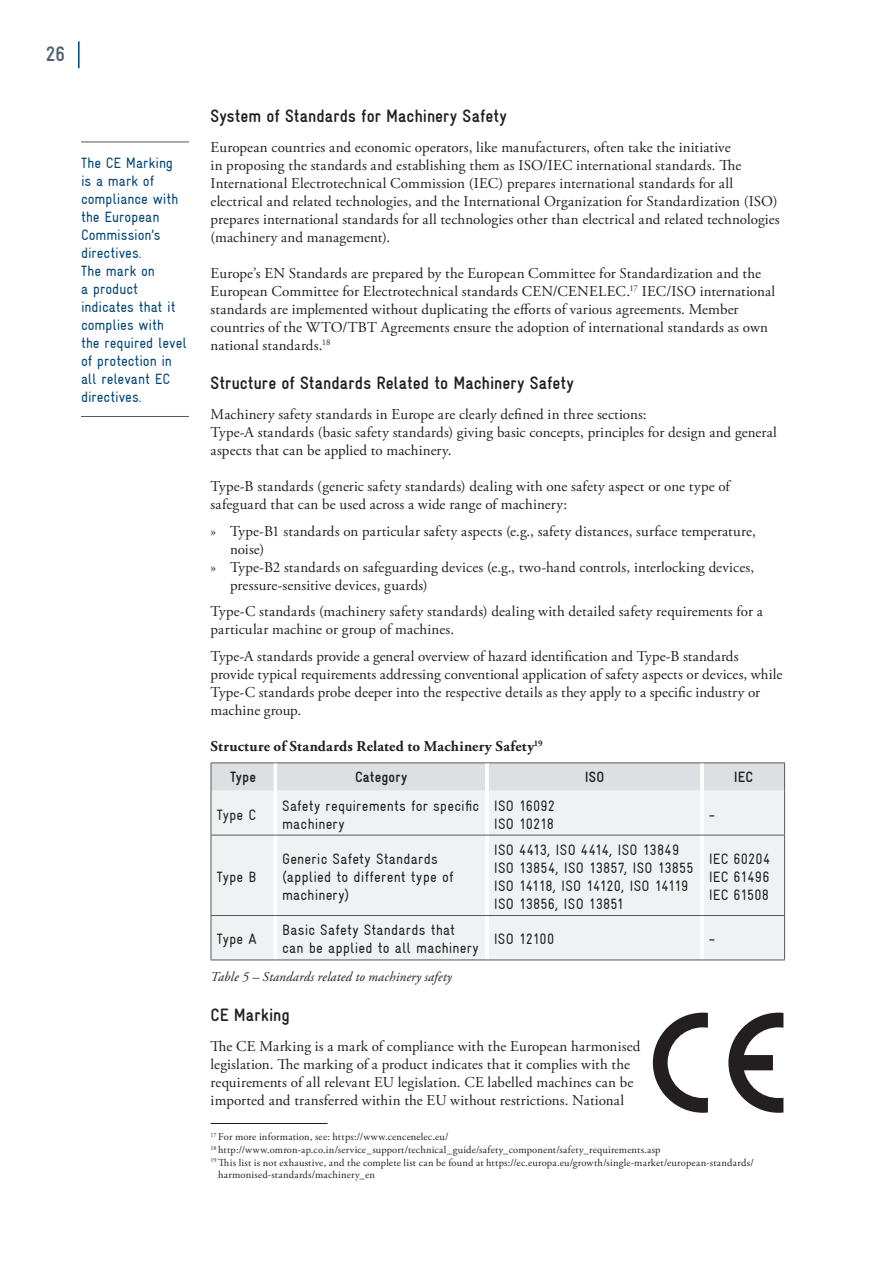
<style>
.page{position:relative;width:893px;height:1263px;background:#fff}
.page>*{position:absolute;margin:0;border:0;box-sizing:border-box;transform-origin:0 0}
.t1{font:700 21px "Gravur Condensed";color:#4d636e}
.t2{font:700 18px "Gravur Condensed";color:#231f20}
.t3{font:15px/18px "Adobe Garamond Pro";letter-spacing:.01em;color:#231f20}
.t4{font:condensed 15px/18px "Gravur";letter-spacing:.01em;color:#231f20}
.t5{font:condensed 15px/18px "Gravur";letter-spacing:-.005em;color:#004578}
.t6{font:700 15px "Adobe Garamond Pro";letter-spacing:.015em;color:#231f20}
.t7{font:700 15px "Gravur Condensed";letter-spacing:.01em;color:#231f20}
.t8{font:italic 13.5px "Adobe Garamond Pro";letter-spacing:.015em;color:#231f20}
.t9{font:10.5px "Adobe Garamond Pro";letter-spacing:.02em;color:#231f20}
</style>
<div class="page">
<hr style="left:78px;top:41px;width:2px;height:27px;background:#004578">
<div style="left:212px;top:791px;width:572px;height:124px;background:#eff2f3"></div>
<div style="left:212px;top:916px;width:572px;height:43px;background:#eff2f3"></div>
<hr style="left:274px;top:791px;width:3px;height:44px;background:#fff">
<hr style="left:485px;top:791px;width:3px;height:44px;background:#fff">
<hr style="left:700px;top:791px;width:4px;height:44px;background:#fff">
<hr style="left:274px;top:835px;width:3px;height:80px;background:#fff">
<hr style="left:485px;top:835px;width:3px;height:80px;background:#fff">
<hr style="left:700px;top:835px;width:4px;height:80px;background:#fff">
<hr style="left:274px;top:916px;width:3px;height:43px;background:#fff">
<hr style="left:485px;top:916px;width:3px;height:43px;background:#fff">
<hr style="left:700px;top:916px;width:4px;height:43px;background:#fff">
<hr style="left:488px;top:791px;width:1px;height:44px;background:#fff">
<hr style="left:488px;top:835px;width:1px;height:80px;background:#fff">
<hr style="left:488px;top:916px;width:1px;height:43px;background:#fff">
<hr style="left:211px;top:762px;width:64px;height:1px;background:#57585a">
<hr style="left:275px;top:762px;width:212px;height:1px;background:#57585a">
<hr style="left:487px;top:762px;width:215px;height:1px;background:#57585a">
<hr style="left:702px;top:762px;width:83px;height:1px;background:#57585a">
<hr style="left:211px;top:791px;width:1px;height:44px;background:#57585a">
<hr style="left:784px;top:791px;width:1px;height:44px;background:#57585a">
<hr style="left:211px;top:835px;width:64px;height:1px;background:#57585a">
<hr style="left:211px;top:835px;width:1px;height:80px;background:#57585a">
<hr style="left:275px;top:835px;width:212px;height:1px;background:#57585a">
<hr style="left:487px;top:835px;width:215px;height:1px;background:#57585a">
<hr style="left:702px;top:835px;width:83px;height:1px;background:#57585a">
<hr style="left:784px;top:835px;width:1px;height:80px;background:#57585a">
<hr style="left:211px;top:915px;width:64px;height:1px;background:#57585a">
<hr style="left:211px;top:916px;width:1px;height:43px;background:#57585a">
<hr style="left:275px;top:915px;width:212px;height:1px;background:#57585a">
<hr style="left:487px;top:915px;width:215px;height:1px;background:#57585a">
<hr style="left:702px;top:915px;width:83px;height:1px;background:#57585a">
<hr style="left:784px;top:916px;width:1px;height:43px;background:#57585a">
<hr style="left:211px;top:959px;width:64px;height:1px;background:#57585a">
<hr style="left:275px;top:959px;width:212px;height:1px;background:#57585a">
<hr style="left:487px;top:959px;width:215px;height:1px;background:#57585a">
<hr style="left:702px;top:959px;width:83px;height:1px;background:#57585a">
<svg style="left:211px;top:763px;width:574px;height:28px;background:#dbdee1"></svg>
<hr style="left:81px;top:142px;width:108px;height:1px;background:#57585a">
<hr style="left:81px;top:416px;width:108px;height:1px;background:#57585a">
<svg style="left:653px;top:1013px;width:55px;height:100px"></svg>
<svg style="left:728px;top:1013px;width:55px;height:100px"></svg>
<hr style="left:211px;top:1123px;width:117px;height:1px;background:#231f20">
<h1 class="t1" style="left:46px;top:42px;width:21px">26</h1>
<p class="t5" style="left:81px;top:153px;width:107px">The CE Marking is a mark of compliance with the European<br>Commission’s directives.<br>The mark on<br>a product indicates that it complies with<br>the required level of protection in all relevant EC directives.</p>
<p class="t2" style="left:211px;top:105px;width:298px">System of Standards for Machinery Safety</p>
<p class="t3" style="left:211px;top:138px;width:571px">European countries and economic operators, like manufacturers, often take the initiative<br>in proposing the standards and establishing them as ISO/IEC international standards. The International Electrotechnical Commission (IEC) prepares international standards for all electrical and related technologies, and the International Organization for Standardization (ISO) prepares international standards for all technologies other than electrical and related technologies (machinery and management).</p>
<p class="t3" style="left:211px;top:264px;width:566px">Europe’s EN Standards are prepared by the European Committee for Standardization and the European Committee for Electrotechnical standards CEN/CENELEC.<sup>17</sup> IEC/ISO international standards are implemented without duplicating the efforts of various agreements. Member countries of the WTO/TBT Agreements ensure the adoption of international standards as own national standards.<sup>18</sup></p>
<p class="t2" style="left:211px;top:373px;width:365px">Structure of Standards Related to Machinery Safety</p>
<p class="t3" style="left:211px;top:406px;width:568px">Machinery safety standards in Europe are clearly defined in three sections:<br>Type-A standards (basic safety standards) giving basic concepts, principles for design and general aspects that can be applied to machinery.</p>
<p class="t3" style="left:211px;top:478px;width:521px">Type-B standards (generic safety standards) dealing with one safety aspect or one type of safeguard that can be used across a wide range of machinery:</p>
<p class="t3" style="left:211px;top:523px;width:547px">» Type-B1 standards on particular safety aspects (e.g., safety distances, surface temperature,</p>
<p class="t3" style="left:230px;top:541px;width:36px">noise)</p>
<p class="t3" style="left:211px;top:559px;width:545px">» Type-B2 standards on safeguarding devices (e.g., two-hand controls, interlocking devices,</p>
<p class="t3" style="left:230px;top:577px;width:199px">pressure-sensitive devices, guards)</p>
<p class="t3" style="left:211px;top:603px;width:554px">Type-C standards (machinery safety standards) dealing with detailed safety requirements for a particular machine or group of machines.</p>
<p class="t3" style="left:211px;top:648px;width:573px">Type-A standards provide a general overview of hazard identification and Type-B standards provide typical requirements addressing conventional application of safety aspects or devices, while Type-C standards probe deeper into the respective details as they apply to a specific industry or machine group.</p>
<p class="t6" style="left:211px;top:738px;width:334px">Structure of Standards Related to Machinery Safety<sup>19</sup></p>
<p class="t7" style="left:230px;top:769px;width:27px">Type</p>
<p class="t7" style="left:355px;top:769px;width:54px">Category</p>
<p class="t7" style="left:585px;top:769px;width:21px">ISO</p>
<p class="t7" style="left:734px;top:769px;width:21px">IEC</p>
<p class="t4" style="left:217px;top:805px;width:41px">Type C</p>
<p class="t4" style="left:282px;top:796px;width:199px">Safety requirements for specific machinery</p>
<p class="t4" style="left:494px;top:796px;width:63px">ISO 16092<br>ISO 10218</p>
<p class="t4" style="left:709px;top:805px;width:8px">-</p>
<p class="t4" style="left:217px;top:868px;width:41px">Type B</p>
<p class="t4" style="left:282px;top:850px;width:173px">Generic Safety Standards (applied to different type of machinery)</p>
<p class="t4" style="left:494px;top:841px;width:202px">ISO 4413, ISO 4414, ISO 13849<br>ISO 13854, ISO 13857, ISO 13855<br>ISO 14118, ISO 14120, ISO 14119<br>ISO 13856, ISO 13851</p>
<p class="t4" style="left:709px;top:850px;width:63px;text-align:justify">IEC 60204<br>IEC 61496<br>IEC 61508</p>
<p class="t4" style="left:217px;top:930px;width:41px">Type A</p>
<p class="t4" style="left:282px;top:921px;width:198px">Basic Safety Standards that can be applied to all machinery</p>
<p class="t4" style="left:494px;top:930px;width:62px">ISO 12100</p>
<p class="t4" style="left:709px;top:930px;width:8px">-</p>
<p class="t8" style="left:211px;top:968px;width:243px">Table 5 – Standards related to machinery safety</p>
<p class="t2" style="left:211px;top:1004px;width:81px">CE Marking</p>
<p class="t3" style="left:211px;top:1037px;width:431px">The CE Marking is a mark of compliance with the European harmonised legislation. The marking of a product indicates that it complies with the requirements of all relevant EU legislation. CE labelled machines can be imported and transferred within the EU without restrictions. National</p>
<p class="t9" style="left:211px;top:1131px;width:239px"><sup>17</sup> For more information, see: https://www.cencenelec.eu/</p>
<p class="t9" style="left:211px;top:1143px;width:451px"><sup>18</sup> http://www.omron-ap.co.in/service_support/technical_guide/safety_component/safety_requirements.asp</p>
<p class="t9" style="left:211px;top:1156px;width:545px"><sup>19</sup> This list is not exhaustive, and the complete list can be found at https://ec.europa.eu/growth/single-market/european-standards/</p>
<p class="t9" style="left:218px;top:1168px;width:158px">harmonised-standards/machinery_en</p>
</div>
